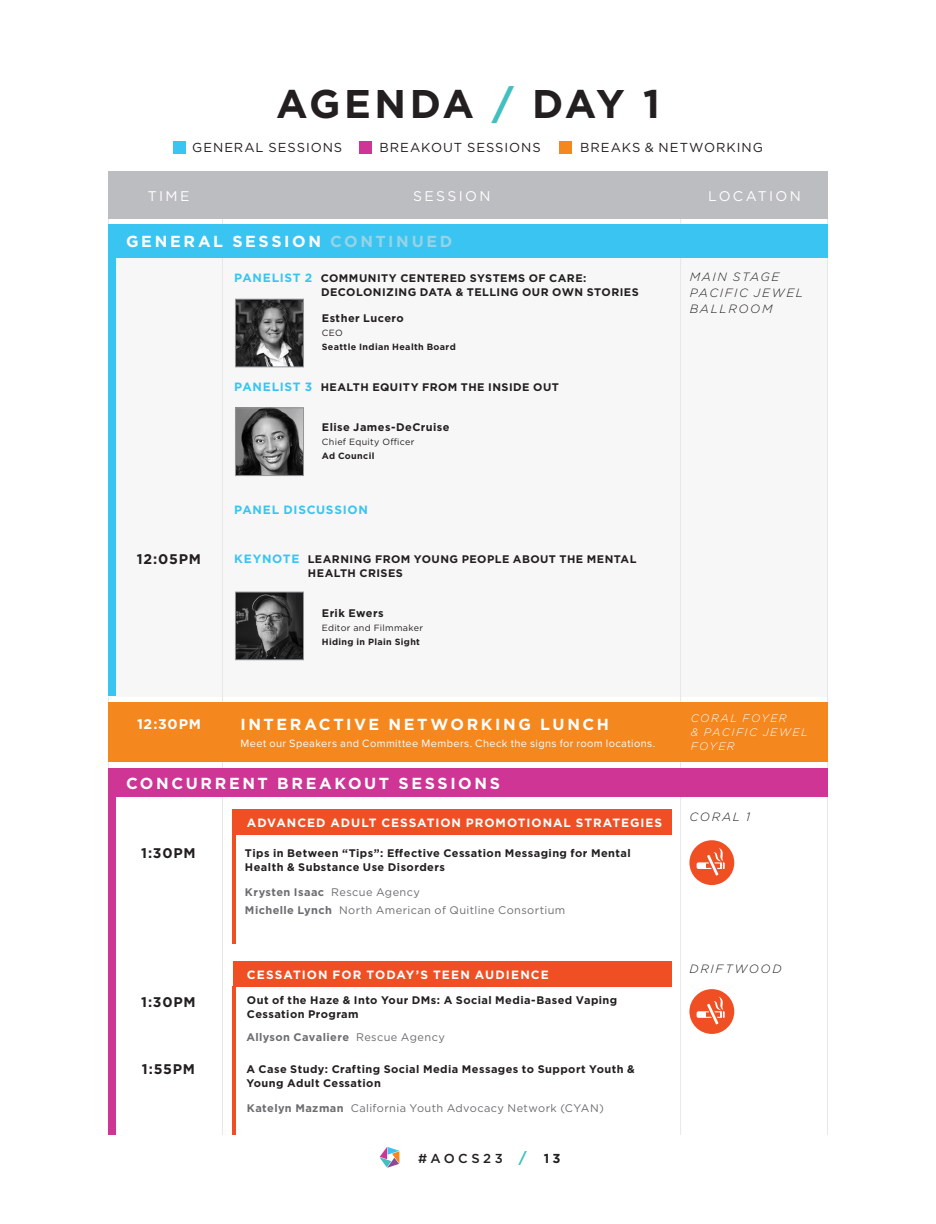
<style>
.page{position:relative;width:936px;height:1224px;background:#fff}
.page>*{position:absolute;margin:0;border:0;box-sizing:border-box;transform-origin:0 0}
._2_H1{font:700 40px "Gotham";letter-spacing:.04em;color:#231f20}
._1_Body{font:700 16px "Gotham";letter-spacing:.165em;color:#fff}
._5_Agenda_Titles{font:700 14px "Gotham";letter-spacing:.055em;color:#231f20}
._4_Agenda_Header{font:14px "Gotham";letter-spacing:.17em;color:#fff}
._5_Agenda_Titles-2{font:700 14px "Gotham";letter-spacing:.055em;color:#fff}
._3_Speakers{font:13px "Gotham";letter-spacing:.075em;color:#231f20}
.t1{font:500 13px "Gotham";letter-spacing:.265em;color:#231f20}
._8_Breakout_Title{font:700 12px "Gotham";letter-spacing:.08em;color:#fff}
._5_Agenda_Location{font:italic 300 12px/16px "Gotham";letter-spacing:.135em;color:#231f20}
._6_Keynote_Title{font:700 12px "Gotham";letter-spacing:.06em;color:#3ac4f2}
._8_Session_Title{font:700 11px/14px "Gotham";letter-spacing:.04em;color:#231f20}
._6_Keynote_Title-2{font:700 11px "Gotham";letter-spacing:.04em;color:#231f20}
._9_Session_Speakers{font:11px "Gotham";letter-spacing:.035em;color:#6c6d70}
._1_Body-2{font:11px "Proxima Nova";letter-spacing:.035em;color:#fff}
._9_Session_Speakers-2{font:700 11px "Gotham";letter-spacing:.035em;color:#6c6d70}
._3_Speakers-2{font:700 11px "Gotham";letter-spacing:.04em;color:#231f20}
._5_Agenda_Location-2{font:italic 300 11px "Gotham";letter-spacing:.13em;color:#fff}
._3_Speakers-3{font:700 9px "Gotham";letter-spacing:.04em;color:#231f20}
._3_Speakers-4{font:9px "Gotham";letter-spacing:.035em;color:#231f20}
.s1{color:#42c0bf}
.s2{color:#97d3e6}
.s3{font-size:12px;color:#3ac4f2}
.s4{font-weight:400}
.s5{font-weight:700}
.s6{font-weight:700;font-size:15px;color:#42c0bf}
</style>
<div class="page">
<hr style="left:222px;top:729px;width:1px;height:406px;background:#e6e7e9">
<hr style="left:680px;top:723px;width:1px;height:412px;background:#e6e7e9">
<hr style="left:827px;top:512px;width:1px;height:623px;background:#e6e7e9">
<hr style="left:108px;top:687px;width:1px;height:83px;background:#e6e7e9">
<svg style="left:379px;top:1147px;width:20px;height:21px"></svg>
<div style="left:108px;top:255px;width:720px;height:441px;background:#f7f7f8"></div>
<div style="left:108px;top:171px;width:720px;height:48px;background:#bcbdc0"></div>
<div style="left:108px;top:255px;width:7px;height:441px;background:#3ac4f2"></div>
<img style="left:237px;top:301px;width:65px;height:64px">
<div style="left:235px;top:299px;width:69px;height:68px;border:1px solid #939598"></div>
<img style="left:237px;top:410px;width:65px;height:64px">
<div style="left:235px;top:408px;width:69px;height:68px;border:1px solid #939598"></div>
<img style="left:237px;top:594px;width:65px;height:64px">
<div style="left:235px;top:592px;width:69px;height:68px;border:1px solid #939598"></div>
<hr style="left:233px;top:809px;width:3px;height:135px;background:#f04f24">
<div style="left:108px;top:791px;width:7px;height:344px;background:#ce3595"></div>
<div style="left:108px;top:768px;width:720px;height:28px;background:#ce3595"></div>
<hr style="left:233px;top:987px;width:3px;height:148px;background:#f04f24">
<div style="left:233px;top:962px;width:439px;height:25px;background:#f04f24"></div>
<div style="left:233px;top:809px;width:439px;height:26px;background:#f04f24"></div>
<div style="left:359px;top:142px;width:12px;height:12px;background:#ce3595"></div>
<div style="left:559px;top:142px;width:12px;height:12px;background:#f5871f"></div>
<div style="left:173px;top:142px;width:12px;height:12px;background:#3ac4f2"></div>
<div style="left:689px;top:840px;width:45px;height:45px;background:#f04f24;border-radius:50%"></div>
<svg style="left:697px;top:848px;width:28px;height:28px"></svg>
<div style="left:689px;top:989px;width:45px;height:45px;background:#f04f24;border-radius:50%"></div>
<svg style="left:697px;top:996px;width:28px;height:29px"></svg>
<hr style="left:222px;top:258px;width:1px;height:444px;background:#e6e7e9">
<hr style="left:680px;top:258px;width:1px;height:444px;background:#e6e7e9">
<hr style="left:827px;top:258px;width:1px;height:444px;background:#e6e7e9">
<div style="left:108px;top:224px;width:720px;height:34px;background:#3ac4f2"></div>
<div style="left:108px;top:702px;width:720px;height:60px;background:#f5871f"></div>
<p class="_2_H1" style="left:276px;top:77px;width:385px">AGENDA <span class="s1">/</span> DAY 1</p>
<p class="_3_Speakers" style="left:192px;top:139px;width:151px">GENERAL SESSIONS</p>
<p class="_3_Speakers" style="left:380px;top:139px;width:163px">BREAKOUT SESSIONS</p>
<p class="_3_Speakers" style="left:580px;top:139px;width:184px">BREAKS &amp; NETWORKING</p>
<p class="_4_Agenda_Header" style="left:148px;top:187px;width:43px">TIME</p>
<p class="_4_Agenda_Header" style="left:413px;top:187px;width:79px">SESSION</p>
<p class="_4_Agenda_Header" style="left:708px;top:187px;width:94px">LOCATION</p>
<p class="_1_Body" style="left:126px;top:231px;width:328px">GENERAL SESSION <span class="s2">CONTINUED</span></p>
<p class="_6_Keynote_Title-2" style="left:234px;top:271px;width:354px"><span class="s3">PANELIST 2</span> COMMUNITY CENTERED SYSTEMS OF CARE:</p>
<p class="_6_Keynote_Title-2" style="left:321px;top:285px;width:319px">DECOLONIZING DATA &amp; TELLING OUR OWN STORIES</p>
<p class="_3_Speakers-2" style="left:322px;top:311px;width:83px">Esther Lucero</p>
<p class="_3_Speakers-4" style="left:322px;top:327px;width:22px">CEO</p>
<p class="_3_Speakers-3" style="left:322px;top:341px;width:135px">Seattle Indian Health Board</p>
<p class="_6_Keynote_Title-2" style="left:234px;top:379px;width:326px"><span class="s3">PANELIST 3</span> HEALTH EQUITY FROM THE INSIDE OUT</p>
<p class="_3_Speakers-2" style="left:322px;top:420px;width:129px">Elise James-DeCruise</p>
<p class="_3_Speakers-4" style="left:322px;top:436px;width:94px">Chief Equity Officer</p>
<p class="_3_Speakers-3" style="left:322px;top:450px;width:54px">Ad Council</p>
<p class="_5_Agenda_Titles" style="left:137px;top:549px;width:66px">12:05PM</p>
<p class="_6_Keynote_Title" style="left:234px;top:502px;width:135px">PANEL DISCUSSION</p>
<p class="_6_Keynote_Title-2" style="left:234px;top:552px;width:404px"><span class="s3">KEYNOTE</span> LEARNING FROM YOUNG PEOPLE ABOUT THE MENTAL</p>
<p class="_6_Keynote_Title-2" style="left:308px;top:566px;width:97px">HEALTH CRISES</p>
<p class="_3_Speakers-2" style="left:322px;top:606px;width:63px">Erik Ewers</p>
<p class="_3_Speakers-4" style="left:322px;top:622px;width:103px">Editor and Filmmaker</p>
<p class="_3_Speakers-3" style="left:322px;top:636px;width:100px">Hiding in Plain Sight</p>
<p class="_5_Agenda_Titles-2" style="left:137px;top:715px;width:66px">12:30PM</p>
<p class="_1_Body" style="left:241px;top:714px;width:370px">INTERACTIVE NETWORKING LUNCH</p>
<p class="_5_Agenda_Location" style="left:690px;top:269px;width:115px">MAIN STAGE<br>PACIFIC JEWEL<br>BALLROOM</p>
<p class="_5_Agenda_Location-2" style="left:691px;top:711px;width:98px">CORAL FOYER</p>
<p class="_5_Agenda_Location-2" style="left:691px;top:725px;width:118px">&amp; PACIFIC JEWEL</p>
<p class="_1_Body-2" style="left:241px;top:735px;width:416px">Meet our Speakers and Committee Members. Check the signs for room locations.</p>
<p class="_5_Agenda_Location-2" style="left:691px;top:739px;width:46px">FOYER</p>
<p class="_1_Body" style="left:126px;top:772px;width:376px">CONCURRENT BREAKOUT SESSIONS</p>
<p class="_8_Breakout_Title" style="left:247px;top:815px;width:417px">ADVANCED ADULT CESSATION PROMOTIONAL STRATEGIES</p>
<p class="_5_Agenda_Titles" style="left:141px;top:844px;width:56px">1:30PM</p>
<p class="_8_Session_Title" style="left:245px;top:846px;width:387px">Tips in Between “Tips”: Effective Cessation Messaging for Mental<br>Health &amp; Substance Use Disorders</p>
<p class="_9_Session_Speakers-2" style="left:245px;top:884px;width:177px">Krysten Isaac <span class="s4">Rescue Agency</span></p>
<p class="_9_Session_Speakers" style="left:245px;top:903px;width:322px"><span class="s5">Michelle Lynch</span> North American of Quitline Consortium</p>
<p class="_8_Breakout_Title" style="left:247px;top:967px;width:303px">CESSATION FOR TODAY’S TEEN AUDIENCE</p>
<p class="_5_Agenda_Titles" style="left:141px;top:993px;width:56px">1:30PM</p>
<p class="_8_Session_Title" style="left:247px;top:993px;width:372px">Out of the Haze &amp; Into Your DMs: A Social Media-Based Vaping<br>Cessation Program</p>
<p class="_9_Session_Speakers-2" style="left:246px;top:1030px;width:200px">Allyson Cavaliere <span class="s4">Rescue Agency</span></p>
<p class="_5_Agenda_Titles" style="left:142px;top:1059px;width:55px">1:55PM</p>
<p class="_8_Session_Title" style="left:246px;top:1062px;width:390px">A Case Study: Crafting Social Media Messages to Support Youth &amp;<br>Young Adult Cessation</p>
<p class="_9_Session_Speakers" style="left:247px;top:1101px;width:358px"><span class="s5">Katelyn Mazman</span> California Youth Advocacy Network (CYAN)</p>
<p class="t1" style="left:418px;top:1149px;width:144px">#AOCS23 <span class="s6">/</span> <span class="s5">13</span></p>
<p class="_5_Agenda_Location" style="left:689px;top:808px;width:62px">CORAL 1</p>
<p class="_5_Agenda_Location" style="left:689px;top:961px;width:94px">DRIFTWOOD</p>
</div>
